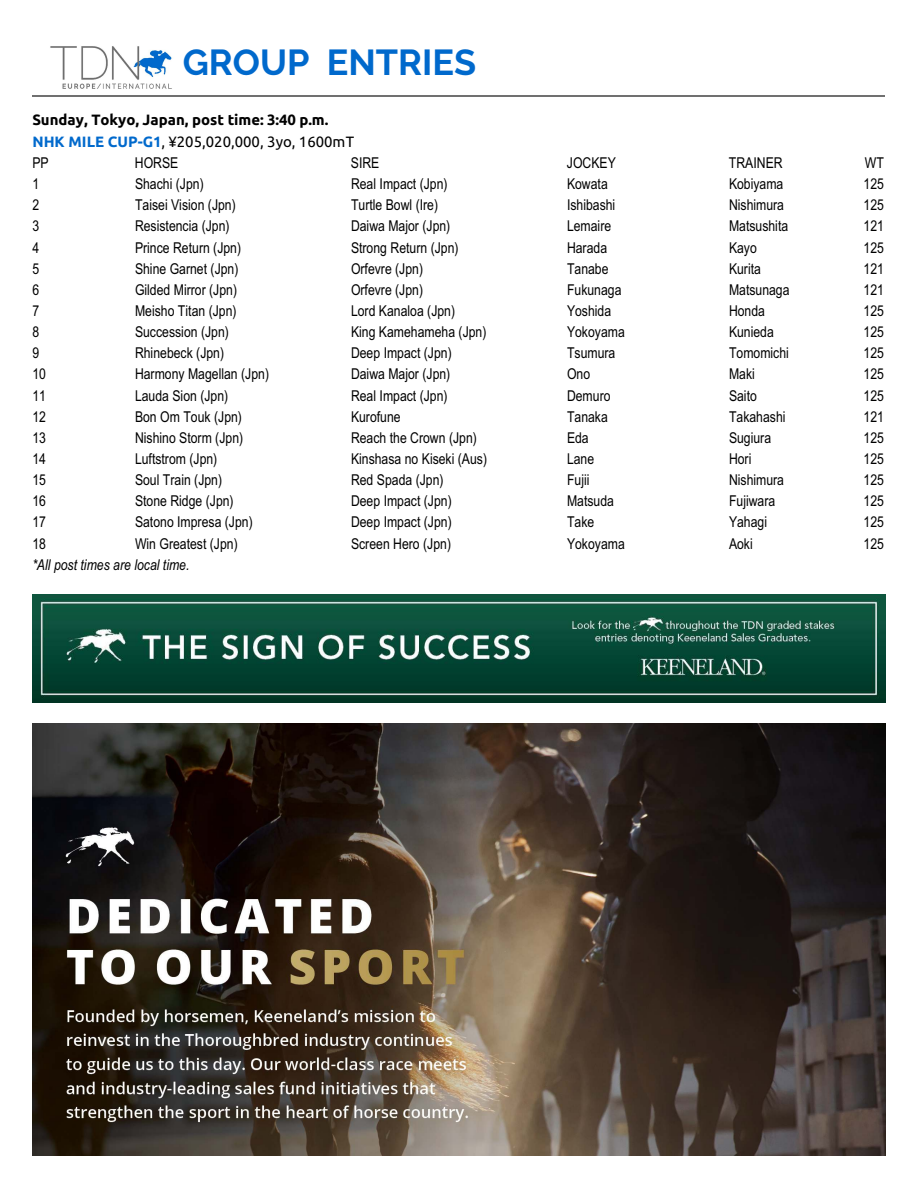
<style>
.page{position:relative;width:918px;height:1188px;background:#fff}
.page>*{position:absolute;margin:0;border:0;box-sizing:border-box;transform-origin:0 0}
.t1{font:700 36px "Raleway";color:#0069cc}
.t2{font:15px "Arial Narrow";color:#000}
.t3{font:700 15px/21.8px "Ubuntu";color:#000}
.t4{font:italic 15px "Arial Narrow";color:#000}
.s1{color:#0069cc}
.s2{font-weight:400}
</style>
<div class="page">
<img style="left:50px;top:46px;width:122px;height:43px">
<hr style="left:32px;top:96px;width:853px;height:1px;background:#707070">
<img style="left:32px;top:724px;width:854px;height:432px">
<img style="left:32px;top:594px;width:854px;height:109px">
<h1 class="t1" style="left:183px;top:41px;width:295px">GROUP ENTRIES</h1>
<p class="t3" style="left:32px;top:110px;width:323px">Sunday, Tokyo, Japan, post time: 3:40 p.m.<br><span class="s1">NHK MILE CUP-G1</span><span class="s2">, ¥205,020,000, 3yo, 1600mT</span></p>
<p class="t2" style="left:32px;top:157px;width:18px">PP</p>
<p class="t2" style="left:135px;top:157px;width:45px">HORSE</p>
<p class="t2" style="left:351px;top:157px;width:30px">SIRE</p>
<p class="t2" style="left:567px;top:157px;width:51px">JOCKEY</p>
<p class="t2" style="left:729px;top:157px;width:55px">TRAINER</p>
<p class="t2" style="left:865px;top:157px;width:21px">WT</p>
<p class="t2" style="left:32px;top:178px;width:8px">1</p>
<p class="t2" style="left:135px;top:178px;width:70px">Shachi (Jpn)</p>
<p class="t2" style="left:351px;top:178px;width:98px">Real Impact (Jpn)</p>
<p class="t2" style="left:567px;top:178px;width:42px">Kowata</p>
<p class="t2" style="left:729px;top:178px;width:56px">Kobiyama</p>
<p class="t2" style="left:864px;top:178px;width:22px">125</p>
<p class="t2" style="left:32px;top:199px;width:8px">2</p>
<p class="t2" style="left:135px;top:199px;width:102px">Taisei Vision (Jpn)</p>
<p class="t2" style="left:351px;top:199px;width:89px">Turtle Bowl (Ire)</p>
<p class="t2" style="left:567px;top:199px;width:50px">Ishibashi</p>
<p class="t2" style="left:729px;top:199px;width:57px">Nishimura</p>
<p class="t2" style="left:864px;top:199px;width:22px">125</p>
<p class="t2" style="left:32px;top:220px;width:8px">3</p>
<p class="t2" style="left:135px;top:220px;width:96px">Resistencia (Jpn)</p>
<p class="t2" style="left:351px;top:220px;width:101px">Daiwa Major (Jpn)</p>
<p class="t2" style="left:567px;top:220px;width:46px">Lemaire</p>
<p class="t2" style="left:729px;top:220px;width:61px">Matsushita</p>
<p class="t2" style="left:864px;top:220px;width:22px">121</p>
<p class="t2" style="left:32px;top:242px;width:8px">4</p>
<p class="t2" style="left:135px;top:242px;width:108px">Prince Return (Jpn)</p>
<p class="t2" style="left:351px;top:242px;width:109px">Strong Return (Jpn)</p>
<p class="t2" style="left:567px;top:242px;width:42px">Harada</p>
<p class="t2" style="left:729px;top:242px;width:29px">Kayo</p>
<p class="t2" style="left:864px;top:242px;width:22px">125</p>
<p class="t2" style="left:32px;top:263px;width:8px">5</p>
<p class="t2" style="left:135px;top:263px;width:105px">Shine Garnet (Jpn)</p>
<p class="t2" style="left:351px;top:263px;width:74px">Orfevre (Jpn)</p>
<p class="t2" style="left:567px;top:263px;width:43px">Tanabe</p>
<p class="t2" style="left:729px;top:263px;width:34px">Kurita</p>
<p class="t2" style="left:864px;top:263px;width:22px">121</p>
<p class="t2" style="left:32px;top:284px;width:8px">6</p>
<p class="t2" style="left:135px;top:284px;width:104px">Gilded Mirror (Jpn)</p>
<p class="t2" style="left:351px;top:284px;width:74px">Orfevre (Jpn)</p>
<p class="t2" style="left:567px;top:284px;width:56px">Fukunaga</p>
<p class="t2" style="left:729px;top:284px;width:62px">Matsunaga</p>
<p class="t2" style="left:864px;top:284px;width:22px">121</p>
<p class="t2" style="left:32px;top:305px;width:8px">7</p>
<p class="t2" style="left:135px;top:305px;width:103px">Meisho Titan (Jpn)</p>
<p class="t2" style="left:351px;top:305px;width:106px">Lord Kanaloa (Jpn)</p>
<p class="t2" style="left:567px;top:305px;width:46px">Yoshida</p>
<p class="t2" style="left:729px;top:305px;width:38px">Honda</p>
<p class="t2" style="left:864px;top:305px;width:22px">125</p>
<p class="t2" style="left:32px;top:326px;width:8px">8</p>
<p class="t2" style="left:135px;top:326px;width:95px">Succession (Jpn)</p>
<p class="t2" style="left:351px;top:326px;width:137px">King Kamehameha (Jpn)</p>
<p class="t2" style="left:567px;top:326px;width:59px">Yokoyama</p>
<p class="t2" style="left:729px;top:326px;width:46px">Kunieda</p>
<p class="t2" style="left:864px;top:326px;width:22px">125</p>
<p class="t2" style="left:32px;top:347px;width:8px">9</p>
<p class="t2" style="left:135px;top:347px;width:91px">Rhinebeck (Jpn)</p>
<p class="t2" style="left:351px;top:347px;width:102px">Deep Impact (Jpn)</p>
<p class="t2" style="left:567px;top:347px;width:50px">Tsumura</p>
<p class="t2" style="left:729px;top:347px;width:61px">Tomomichi</p>
<p class="t2" style="left:864px;top:347px;width:22px">125</p>
<p class="t2" style="left:32px;top:369px;width:15px">10</p>
<p class="t2" style="left:135px;top:369px;width:136px">Harmony Magellan (Jpn)</p>
<p class="t2" style="left:351px;top:369px;width:101px">Daiwa Major (Jpn)</p>
<p class="t2" style="left:567px;top:369px;width:25px">Ono</p>
<p class="t2" style="left:729px;top:369px;width:27px">Maki</p>
<p class="t2" style="left:864px;top:369px;width:22px">125</p>
<p class="t2" style="left:32px;top:390px;width:15px">11</p>
<p class="t2" style="left:135px;top:390px;width:95px">Lauda Sion (Jpn)</p>
<p class="t2" style="left:351px;top:390px;width:98px">Real Impact (Jpn)</p>
<p class="t2" style="left:567px;top:390px;width:45px">Demuro</p>
<p class="t2" style="left:729px;top:390px;width:29px">Saito</p>
<p class="t2" style="left:864px;top:390px;width:22px">125</p>
<p class="t2" style="left:32px;top:411px;width:15px">12</p>
<p class="t2" style="left:135px;top:411px;width:109px">Bon Om Touk (Jpn)</p>
<p class="t2" style="left:351px;top:411px;width:51px">Kurofune</p>
<p class="t2" style="left:567px;top:411px;width:42px">Tanaka</p>
<p class="t2" style="left:729px;top:411px;width:58px">Takahashi</p>
<p class="t2" style="left:864px;top:411px;width:22px">121</p>
<p class="t2" style="left:32px;top:432px;width:15px">13</p>
<p class="t2" style="left:135px;top:432px;width:110px">Nishino Storm (Jpn)</p>
<p class="t2" style="left:351px;top:432px;width:127px">Reach the Crown (Jpn)</p>
<p class="t2" style="left:567px;top:432px;width:23px">Eda</p>
<p class="t2" style="left:729px;top:432px;width:44px">Sugiura</p>
<p class="t2" style="left:864px;top:432px;width:22px">125</p>
<p class="t2" style="left:32px;top:453px;width:15px">14</p>
<p class="t2" style="left:135px;top:453px;width:84px">Luftstrom (Jpn)</p>
<p class="t2" style="left:351px;top:453px;width:138px">Kinshasa no Kiseki (Aus)</p>
<p class="t2" style="left:567px;top:453px;width:29px">Lane</p>
<p class="t2" style="left:729px;top:453px;width:24px">Hori</p>
<p class="t2" style="left:864px;top:453px;width:22px">125</p>
<p class="t2" style="left:32px;top:474px;width:15px">15</p>
<p class="t2" style="left:135px;top:474px;width:89px">Soul Train (Jpn)</p>
<p class="t2" style="left:351px;top:474px;width:94px">Red Spada (Jpn)</p>
<p class="t2" style="left:567px;top:474px;width:24px">Fujii</p>
<p class="t2" style="left:729px;top:474px;width:57px">Nishimura</p>
<p class="t2" style="left:864px;top:474px;width:22px">125</p>
<p class="t2" style="left:32px;top:495px;width:15px">16</p>
<p class="t2" style="left:135px;top:495px;width:100px">Stone Ridge (Jpn)</p>
<p class="t2" style="left:351px;top:495px;width:102px">Deep Impact (Jpn)</p>
<p class="t2" style="left:567px;top:495px;width:48px">Matsuda</p>
<p class="t2" style="left:729px;top:495px;width:48px">Fujiwara</p>
<p class="t2" style="left:864px;top:495px;width:22px">125</p>
<p class="t2" style="left:32px;top:516px;width:15px">17</p>
<p class="t2" style="left:135px;top:516px;width:119px">Satono Impresa (Jpn)</p>
<p class="t2" style="left:351px;top:516px;width:102px">Deep Impact (Jpn)</p>
<p class="t2" style="left:567px;top:516px;width:29px">Take</p>
<p class="t2" style="left:729px;top:516px;width:40px">Yahagi</p>
<p class="t2" style="left:864px;top:516px;width:22px">125</p>
<p class="t2" style="left:32px;top:538px;width:15px">18</p>
<p class="t2" style="left:135px;top:538px;width:104px">Win Greatest (Jpn)</p>
<p class="t2" style="left:351px;top:538px;width:102px">Screen Hero (Jpn)</p>
<p class="t2" style="left:567px;top:538px;width:59px">Yokoyama</p>
<p class="t2" style="left:729px;top:538px;width:25px">Aoki</p>
<p class="t2" style="left:864px;top:538px;width:22px">125</p>
<p class="t4" style="left:32px;top:559px;width:159px">*All post times are local time.</p>
</div>
